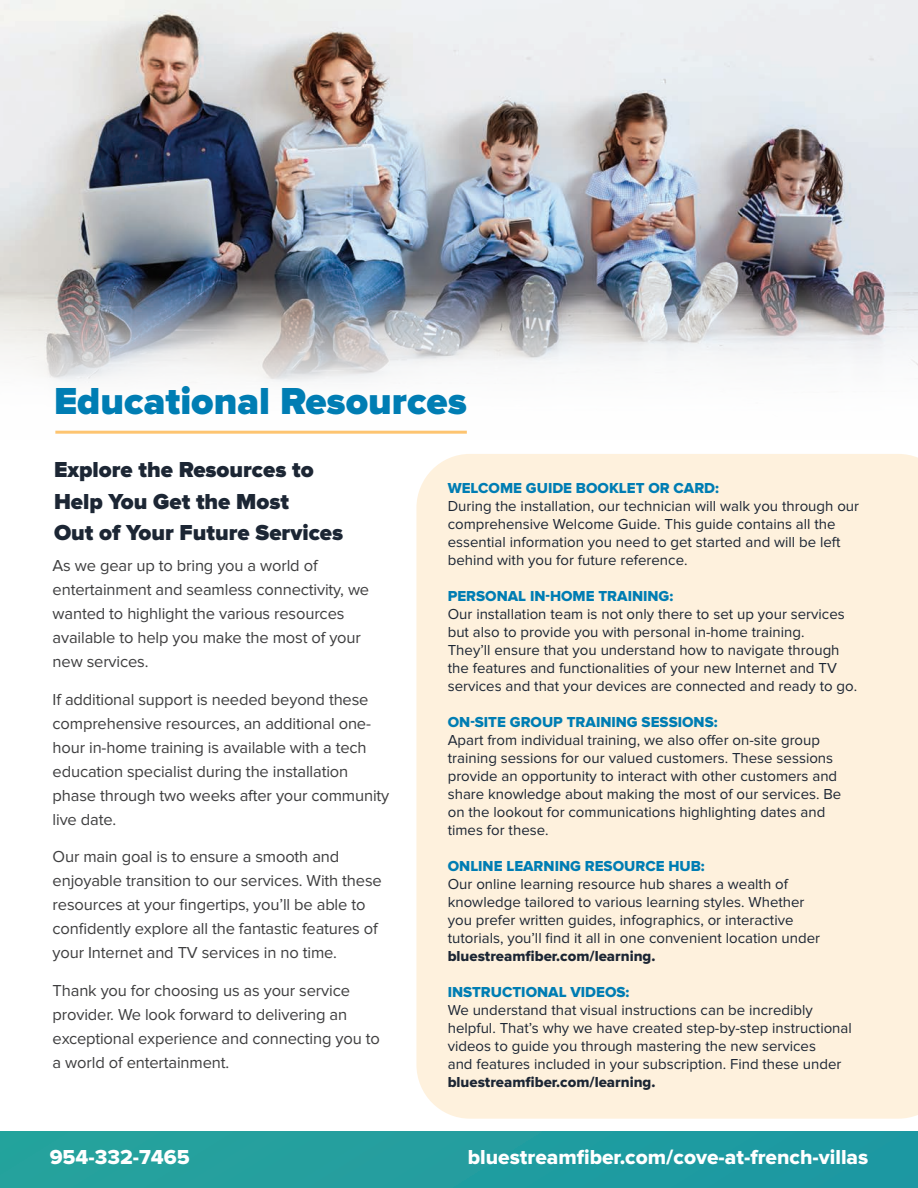
<style>
.page{position:relative;width:918px;height:1188px;background:#fff}
.page>*{position:absolute;margin:0;border:0;box-sizing:border-box;transform-origin:0 0}
.Body_paragraph{font:900 39px "Proxima Nova";color:#007db3}
.Body_paragraph-2{font:900 22.5px "Proxima Nova";color:#1c2634}
.t1{font:21px "Proxima Nova Extrabld";color:#fff}
.t2{font:16.5px/24px "Proxima Nova";letter-spacing:-.01em;color:#3e3e3f}
.Body_paragraph-3{font:15px/18px "Proxima Nova";color:#1c2634}
.Body_paragraph-4{font:15px "Proxima Nova Extrabld";color:#007db3}
.s1{font-family:"Proxima Nova Extrabld"}
</style>
<div class="page">
<div style="left:416px;top:454px;width:502px;height:665px;background:#fef1dd"></div>
<img style="left:0;top:0;width:918px;height:434px">
<div style="left:0;top:1131px;width:918px;height:57px;background:#249d9f"></div>
<p class="Body_paragraph" style="left:54px;top:379px;width:414px">Educational Resources</p>
<p class="Body_paragraph-2" style="left:54px;top:457px;width:261px">Explore the Resources to</p>
<p class="Body_paragraph-2" style="left:54px;top:488px;width:237px">Help You Get the Most</p>
<p class="Body_paragraph-2" style="left:54px;top:520px;width:291px">Out of Your Future Services</p>
<p class="t2" style="left:53px;top:554px;width:318px">As we gear up to bring you a world of entertainment and seamless connectivity, we wanted to highlight the various resources available to help you make the most of your new services.</p>
<p class="t2" style="left:53px;top:688px;width:338px">If additional support is needed beyond these comprehensive resources, an additional one&shy;hour in-home training is available with a tech education specialist during the installation phase through two weeks after your community live date.</p>
<p class="t2" style="left:53px;top:845px;width:331px">Our main goal is to ensure a smooth and enjoyable transition to our services. With these resources at your fingertips, you’ll be able to confidently explore all the fantastic features of your Internet and TV services in no time.</p>
<p class="t2" style="left:53px;top:979px;width:329px">Thank you for choosing us as your service provider. We look forward to delivering an exceptional experience and connecting you to a world of entertainment.</p>
<p class="Body_paragraph-4" style="left:448px;top:480px;width:273px">WELCOME GUIDE BOOKLET OR CARD:</p>
<p class="Body_paragraph-3" style="left:448px;top:498px;width:413px">During the installation, our technician will walk you through our comprehensive Welcome Guide. This guide contains all the essential information you need to get started and will be left behind with you for future reference.</p>
<p class="Body_paragraph-4" style="left:448px;top:588px;width:227px">PERSONAL IN-HOME TRAINING:</p>
<p class="Body_paragraph-3" style="left:448px;top:606px;width:411px">Our installation team is not only there to set up your services but also to provide you with personal in-home training.<br>They’ll ensure that you understand how to navigate through the features and functionalities of your new Internet and TV services and that your devices are connected and ready to go.</p>
<p class="Body_paragraph-4" style="left:448px;top:714px;width:271px">ON-SITE GROUP TRAINING SESSIONS:</p>
<p class="Body_paragraph-3" style="left:448px;top:732px;width:395px">Apart from individual training, we also offer on-site group training sessions for our valued customers. These sessions provide an opportunity to interact with other customers and share knowledge about making the most of our services. Be on the lookout for communications highlighting dates and times for these.</p>
<p class="Body_paragraph-4" style="left:448px;top:858px;width:259px">ONLINE LEARNING RESOURCE HUB:</p>
<p class="Body_paragraph-3" style="left:448px;top:876px;width:374px">Our online learning resource hub shares a wealth of knowledge tailored to various learning styles. Whether you prefer written guides, infographics, or interactive tutorials, you’ll find it all in one convenient location under <span class="s1">bluestreamfiber.com/learning.</span></p>
<p class="Body_paragraph-4" style="left:448px;top:984px;width:183px">INSTRUCTIONAL VIDEOS:</p>
<p class="Body_paragraph-3" style="left:448px;top:1002px;width:406px">We understand that visual instructions can be incredibly helpful. That’s why we have created step-by-step instructional videos to guide you through mastering the new services<br>and features included in your subscription. Find these under <span class="s1">bluestreamfiber.com/learning.</span></p>
<p class="t1" style="left:50px;top:1145px;width:142px">954-332-7465</p>
<p class="t1" style="left:468px;top:1145px;width:402px">bluestreamfiber.com/cove-at-french-villas</p>
</div>
